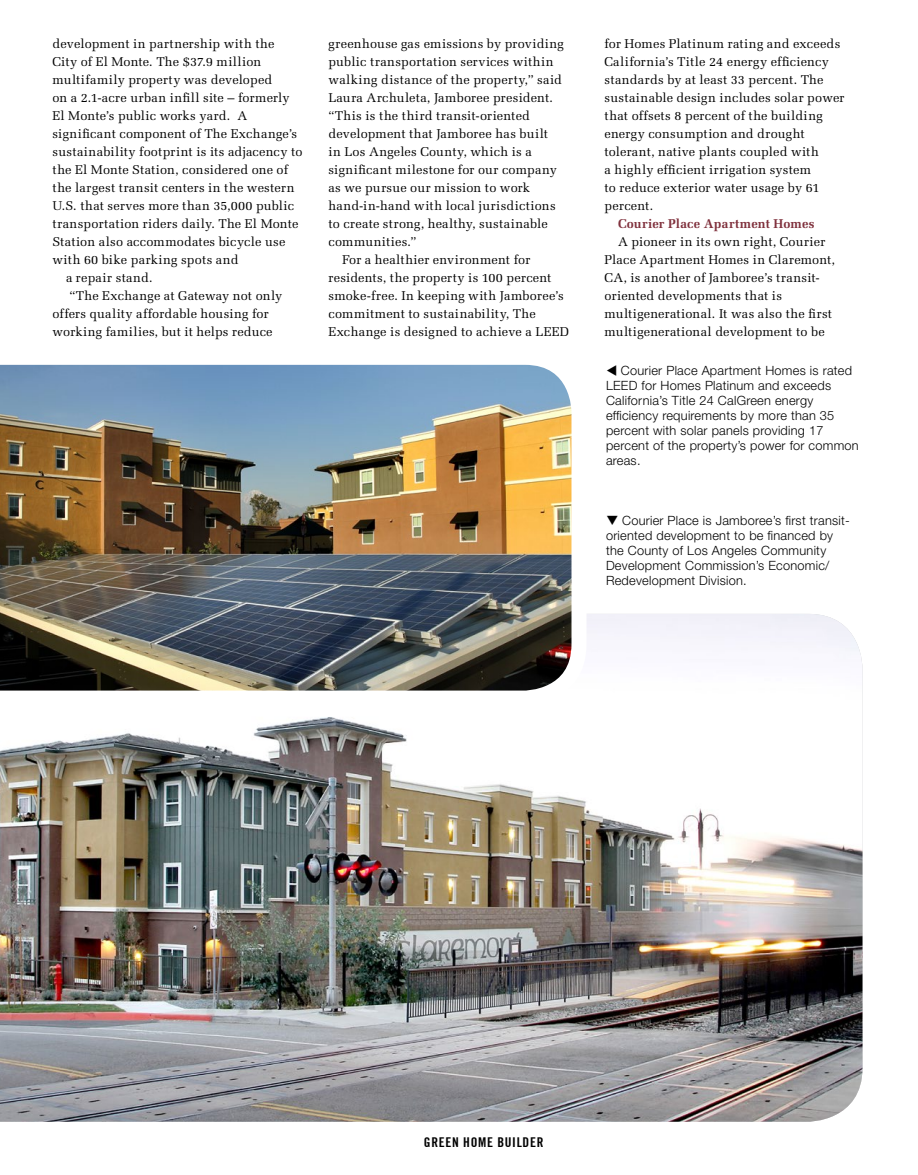
<style>
.page{position:relative;width:918px;height:1175px;background:#fff}
.page>*{position:absolute;margin:0;border:0;box-sizing:border-box;transform-origin:0 0}
.t1{font:700 condensed 13.5px "Trade Gothic No.20";letter-spacing:.05em;color:#000}
.body_copy{font:12.75px/18px "Melior";letter-spacing:.015em;color:#000}
.t2{font:300 12.75px/15px "Helvetica Neue LT Std";letter-spacing:.02em;color:#000}
.body_copy-2{font:700 12.75px "Melior";letter-spacing:.01em;color:#80313d}
</style>
<div class="page">
<img style="left:0;top:614px;width:862px;height:507px">
<img style="left:0;top:364px;width:594px;height:349px">
<p class="body_copy" style="left:52px;top:35px;width:251px">development in partnership with the<br>City of El Monte. The $37.9 million multifamily property was developed<br>on a 2.1-acre urban infill site – formerly El Monte’s public works yard. A significant component of The Exchange’s sustainability footprint is its adjacency to the El Monte Station, considered one of the largest transit centers in the western U.S. that serves more than 35,000 public transportation riders daily. The El Monte Station also accommodates bicycle use with 60 bike parking spots and</p>
<p class="body_copy" style="left:66px;top:269px;width:88px">a repair stand.</p>
<p class="body_copy" style="left:52px;top:287px;width:231px;text-indent:17px">“The Exchange at Gateway not only offers quality affordable housing for working families, but it helps reduce</p>
<p class="body_copy" style="left:328px;top:35px;width:237px">greenhouse gas emissions by providing public transportation services within walking distance of the property,” said Laura Archuleta, Jamboree president. “This is the third transit-oriented development that Jamboree has built<br>in Los Angeles County, which is a significant milestone for our company as we pursue our mission to work hand-in-hand with local jurisdictions to create strong, healthy, sustainable communities.”</p>
<p class="body_copy" style="left:328px;top:251px;width:242px;text-indent:14px">For a healthier environment for residents, the property is 100 percent smoke-free. In keeping with Jamboree’s commitment to sustainability, The Exchange is designed to achieve a LEED</p>
<p class="body_copy" style="left:604px;top:35px;width:242px">for Homes Platinum rating and exceeds California’s Title 24 energy efficiency standards by at least 33 percent. The sustainable design includes solar power that offsets 8 percent of the building energy consumption and drought tolerant, native plants coupled with<br>a highly efficient irrigation system<br>to reduce exterior water usage by 61 percent.</p>
<p class="body_copy-2" style="left:618px;top:216px;width:198px">Courier Place Apartment Homes</p>
<p class="body_copy" style="left:604px;top:233px;width:232px;text-indent:14px">A pioneer in its own right, Courier Place Apartment Homes in Claremont, CA, is another of Jamboree’s transit&shy;oriented developments that is multigenerational. It was also the first multigenerational development to be</p>
<p class="t2" style="left:606px;top:363px;width:254px">▼ Courier Place Apartment Homes is rated LEED for Homes Platinum and exceeds California’s Title 24 CalGreen energy efficiency requirements by more than 35 percent with solar panels providing 17 percent of the property’s power for common areas.</p>
<p class="t2" style="left:606px;top:513px;width:245px">❑ Courier Place is Jamboree’s first transit&shy;oriented development to be financed by the County of Los Angeles Community Development Commission’s Economic/ Redevelopment Division.</p>
<p class="t1" style="left:424px;top:1133px;width:121px">GREEN HOME BUILDER</p>
</div>
